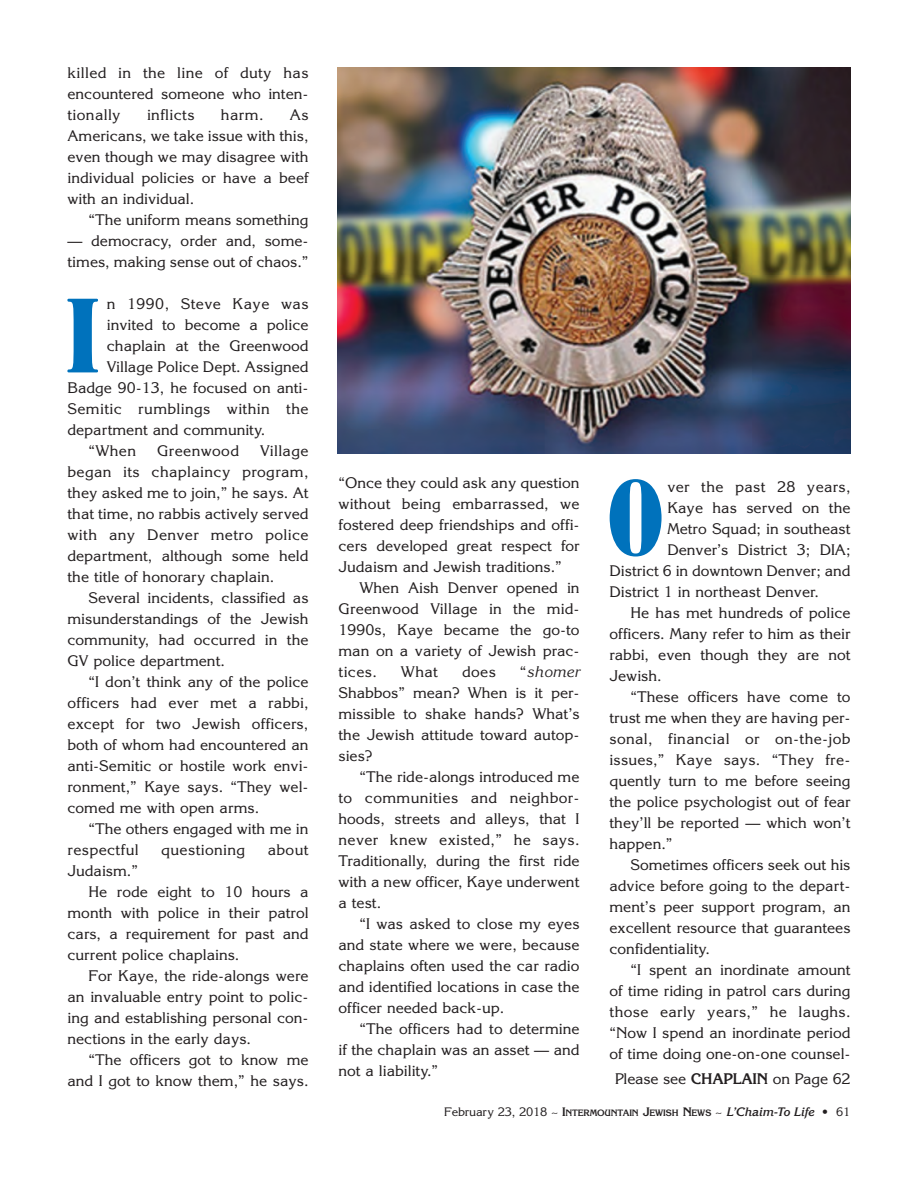
<style>
.page{position:relative;width:918px;height:1188px;background:#fff}
.page>*{position:absolute;margin:0;border:0;box-sizing:border-box;transform-origin:0 0}
.t1{font:800 103.05px "Tiffany";color:#0072bc;scale:.6 1}
.t2{font:15px/21px "Korinna";color:#231f20;text-align:justify}
.t3{font:15px "Korinna";letter-spacing:.025em;color:#231f20}
.t4{font:15px "Korinna";letter-spacing:.02em;color:#231f20}
.t5{font:12px "Korinna";letter-spacing:-.01em;color:#231f20}
.s1{font-style:italic}
.s2{font-weight:700}
.s3{font-weight:700;font-size:9px}
.s4{font-weight:700;font-style:italic}
</style>
<div class="page">
<img style="left:338px;top:68px;width:513px;height:385px">
<p class="t2" style="left:68px;top:63px;width:243px">killed in the line of duty has encountered someone who inten&shy;tionally</p>
<p class="t3" style="left:147px;top:106px;width:49px">inflicts</p>
<p class="t2" style="left:221px;top:105px;width:44px">harm.</p>
<p class="t2" style="left:68px;top:105px;width:243px;text-indent:222px">As Americans, we take issue with this, even though we may disagree with individual policies or have a beef with an individual.</p>
<p class="t2" style="left:88px;top:210px;width:222px">“The uniform means something</p>
<p class="t2" style="left:68px;top:231px;width:243px">— democracy, order and, some&shy;times, making sense out of chaos.”</p>
<h1 class="t1" style="left:67px;top:277px;width:53px">I</h1>
<p class="t3" style="left:107px;top:295px;width:203px">n 1990, Steve Kaye was</p>
<p class="t2" style="left:107px;top:315px;width:203px">invited to become a police</p>
<p class="t2" style="left:107px;top:336px;width:203px">chaplain at the Greenwood</p>
<p class="t2" style="left:107px;top:357px;width:203px">Village Police Dept. Assigned</p>
<p class="t2" style="left:68px;top:378px;width:243px">Badge 90-13, he focused on anti-</p>
<p class="t3" style="left:68px;top:400px;width:243px">Semitic rumblings within the</p>
<p class="t2" style="left:68px;top:420px;width:199px">department and community.</p>
<p class="t2" style="left:88px;top:441px;width:49px">“When</p>
<p class="t3" style="left:157px;top:442px;width:83px">Greenwood</p>
<p class="t2" style="left:68px;top:441px;width:243px;text-indent:193px">Village began its chaplaincy program, they asked me to join,” he says. At that time, no rabbis actively served with any Denver metro police department, although some held the title of honorary chaplain.</p>
<p class="t2" style="left:68px;top:588px;width:243px;text-indent:21px">Several incidents, classified as misunderstandings of the Jewish community, had occurred in the GV police department.</p>
<p class="t2" style="left:68px;top:672px;width:243px;text-indent:21px">“I don’t think any of the police officers had ever met a rabbi, except for two Jewish officers, both of whom had encountered an anti-Semitic or hostile work envi&shy;ronment,” Kaye says. “They wel&shy;comed me with open arms.</p>
<p class="t2" style="left:68px;top:819px;width:243px;text-indent:21px">“The others engaged with me in respectful</p>
<p class="t3" style="left:161px;top:841px;width:85px">questioning</p>
<p class="t2" style="left:268px;top:840px;width:42px">about</p>
<p class="t2" style="left:68px;top:861px;width:72px">Judaism.”</p>
<p class="t2" style="left:89px;top:882px;width:222px">He rode eight to 10 hours a</p>
<p class="t2" style="left:68px;top:903px;width:243px">month with police in their patrol</p>
<p class="t2" style="left:68px;top:924px;width:243px">cars, a requirement for past and</p>
<p class="t2" style="left:68px;top:945px;width:173px">current police chaplains.</p>
<p class="t2" style="left:89px;top:966px;width:222px">For Kaye, the ride-alongs were</p>
<p class="t2" style="left:68px;top:987px;width:243px">an invaluable entry point to polic-</p>
<p class="t2" style="left:68px;top:1008px;width:243px">ing and establishing personal con-</p>
<p class="t2" style="left:68px;top:1029px;width:185px">nections in the early days.</p>
<p class="t2" style="left:89px;top:1050px;width:222px">“The officers got to know me</p>
<p class="t2" style="left:68px;top:1071px;width:243px">and I got to know them,” he says.</p>
<p class="t2" style="left:339px;top:473px;width:243px">“Once they could ask any question without being embarrassed, we fostered deep friendships and offi&shy;cers developed great respect for Judaism and Jewish traditions.”</p>
<p class="t2" style="left:339px;top:578px;width:243px;text-indent:21px">When Aish Denver opened in Greenwood Village in the mid-1990s, Kaye became the go-to man on a variety of Jewish prac&shy;tices.</p>
<p class="t2" style="left:339px;top:662px;width:243px;text-indent:181px">“<span class="s1">shomer </span>Shabbos” mean? When is it per&shy;missible to shake hands? What’s the Jewish attitude toward autop&shy;sies?</p>
<p class="t2" style="left:338px;top:767px;width:243px;text-indent:21px">“The ride-alongs introduced me to communities and neighbor&shy;hoods, streets and alleys, that I never knew existed,” he says.<br>Traditionally, during the first ride with a new officer, Kaye underwent a test.</p>
<p class="t2" style="left:338px;top:914px;width:243px;text-indent:21px">“I was asked to close my eyes and state where we were, because chaplains often used the car radio and identified locations in case the officer needed back-up.</p>
<p class="t2" style="left:338px;top:1019px;width:243px;text-indent:21px">“The officers had to determine if the chaplain was an asset — and not a liability.”</p>
<p class="t2" style="left:401px;top:662px;width:39px">What</p>
<p class="t2" style="left:462px;top:662px;width:35px">does</p>
<h1 class="t1" style="left:608px;top:459px;width:93px">O</h1>
<p class="t4" style="left:667px;top:478px;width:185px">ver the past 28 years,</p>
<p class="t2" style="left:667px;top:497px;width:185px">Kaye has served on the</p>
<p class="t2" style="left:667px;top:518px;width:185px">Metro Squad; in southeast</p>
<p class="t2" style="left:667px;top:539px;width:185px">Denver’s District 3; DIA;</p>
<p class="t2" style="left:610px;top:560px;width:243px">District 6 in downtown Denver; and</p>
<p class="t2" style="left:610px;top:581px;width:211px">District 1 in northeast Denver.</p>
<p class="t2" style="left:631px;top:602px;width:222px">He has met hundreds of police</p>
<p class="t2" style="left:610px;top:623px;width:243px">officers. Many refer to him as their</p>
<p class="t2" style="left:610px;top:644px;width:243px">rabbi, even though they are not</p>
<p class="t2" style="left:610px;top:665px;width:54px">Jewish.</p>
<p class="t2" style="left:631px;top:686px;width:222px">“These officers have come to</p>
<p class="t2" style="left:610px;top:707px;width:243px">trust me when they are having per-</p>
<p class="t3" style="left:610px;top:730px;width:243px">sonal, financial or on-the-job</p>
<p class="t2" style="left:610px;top:749px;width:242px">issues,” Kaye says. “They fre-</p>
<p class="t2" style="left:610px;top:770px;width:243px">quently turn to me before seeing</p>
<p class="t2" style="left:610px;top:791px;width:243px">the police psychologist out of fear</p>
<p class="t2" style="left:610px;top:812px;width:243px">they’ll be reported — which won’t</p>
<p class="t2" style="left:610px;top:833px;width:65px">happen.”</p>
<p class="t2" style="left:631px;top:854px;width:222px">Sometimes officers seek out his</p>
<p class="t2" style="left:610px;top:875px;width:243px">advice before going to the depart-</p>
<p class="t2" style="left:610px;top:896px;width:243px">ment’s peer support program, an</p>
<p class="t2" style="left:610px;top:917px;width:243px">excellent resource that guarantees</p>
<p class="t2" style="left:610px;top:938px;width:102px">confidentiality.</p>
<p class="t2" style="left:631px;top:959px;width:222px">“I spent an inordinate amount</p>
<p class="t2" style="left:610px;top:980px;width:243px">of time riding in patrol cars during</p>
<p class="t3" style="left:610px;top:1003px;width:243px">those early years,” he laughs.</p>
<p class="t2" style="left:610px;top:1022px;width:243px">“Now I spend an inordinate period</p>
<p class="t2" style="left:610px;top:1043px;width:243px">of time doing one-on-one counsel-</p>
<p class="t2" style="left:615px;top:1069px;width:237px">Please see <span class="s2">CHAPLAIN</span> on Page 62</p>
<p class="t5" style="left:444px;top:1105px;width:408px">February 23, 2018 ~ <span class="s2">I</span><span class="s3">NTERMOUNTAIN</span> <span class="s2">J</span><span class="s3">EWISH</span> <span class="s2">N</span><span class="s3">EWS</span> ~ <span class="s4">L’Chaim-To Life</span> • 61</p>
</div>
